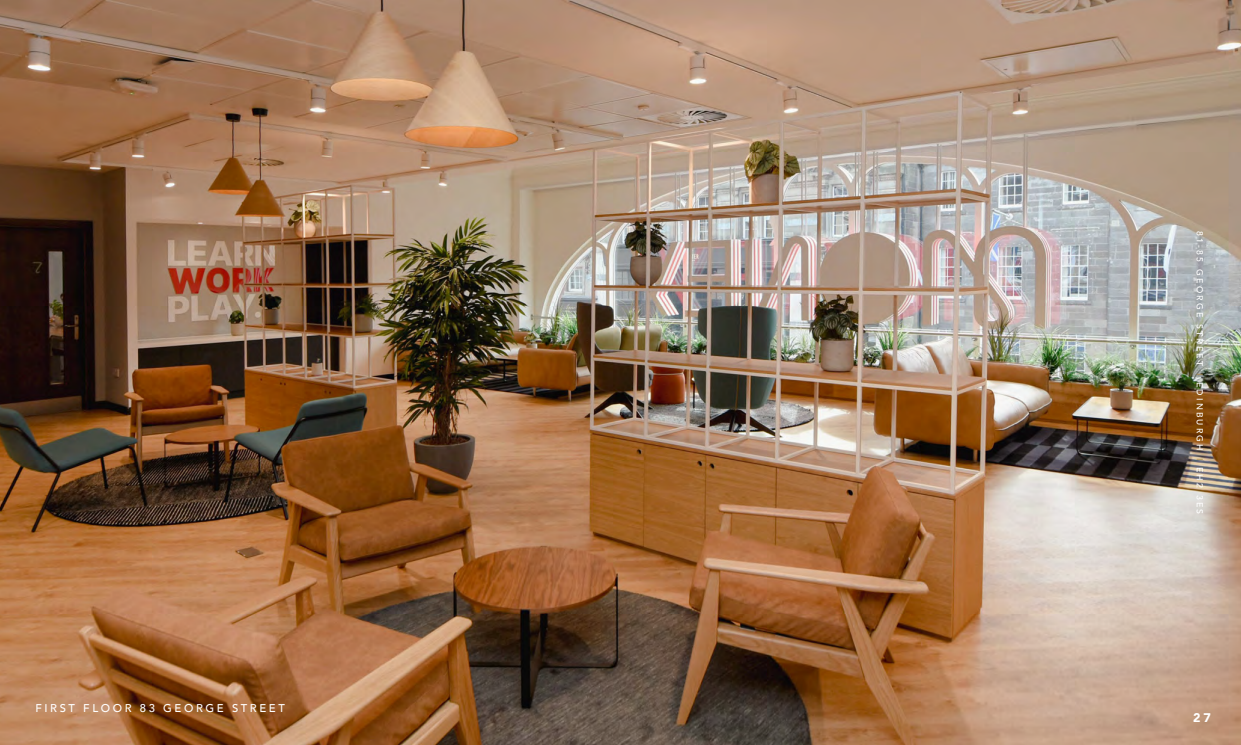
<style>
.page{position:relative;width:1241px;height:745px;background:#fff}
.page>*{position:absolute;margin:0;border:0;box-sizing:border-box;transform-origin:0 0}
.t1{font:900 12.5px "Avenir";color:#fff}
.t2{font:500 11.25px "Avenir";letter-spacing:.23em;color:#fff}
.t3{font:500 8.75px "Avenir";letter-spacing:.25em;color:#fff}
.s1{color:#ab8b4f}
</style>
<div class="page">
<img style="left:0;top:0;width:1240px;height:744px">
<p class="t2" style="left:35px;top:698px;width:251px">FIRST FLOOR 83 GEORGE STREET</p>
<p class="t3" style="left:1207px;top:231px;width:284px;rotate:90deg">81-85 GEORGE STREET <span class="s1">I</span> EDINBURGH <span class="s1">I</span> EH2 3ES</p>
<h1 class="t1" style="left:1192px;top:706px;width:19px">27</h1>
</div>
